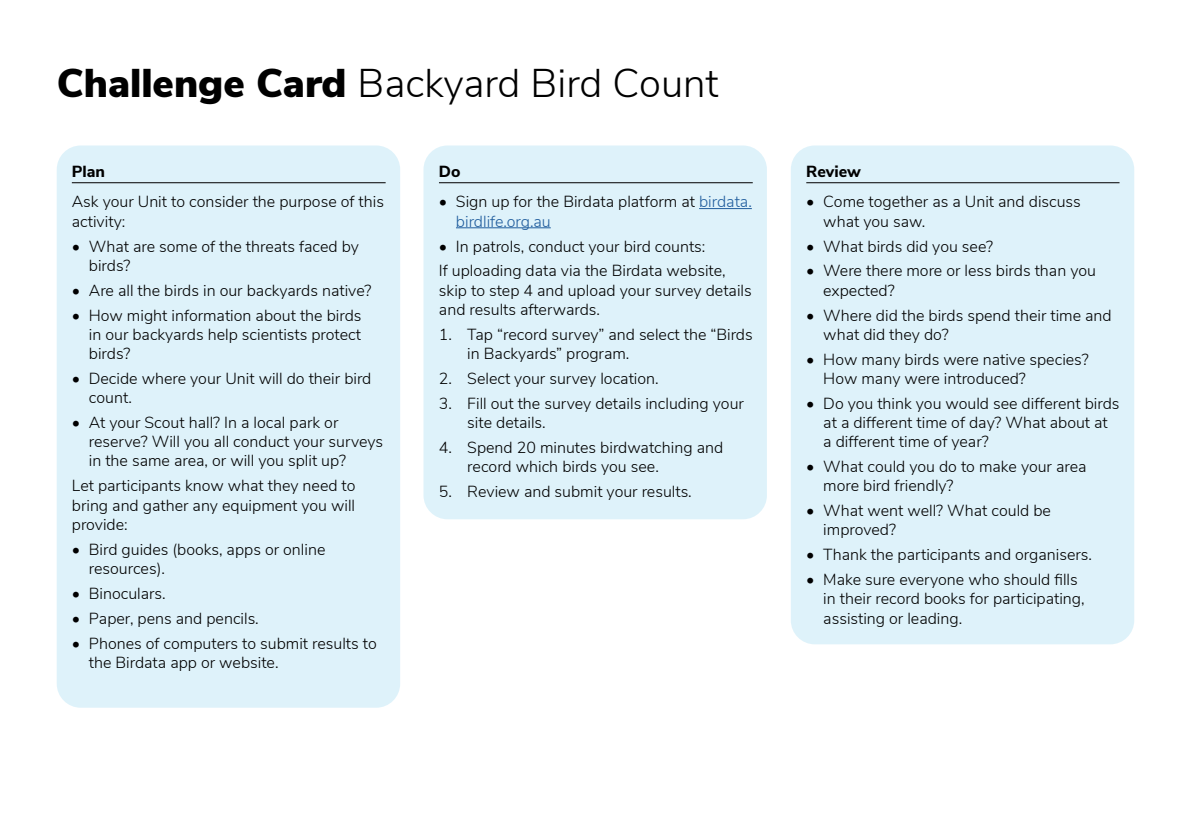
<style>
.page{position:relative;width:1191px;height:840px;background:#fff}
.page>*{position:absolute;margin:0;border:0;box-sizing:border-box;transform-origin:0 0}
.t1{font:300 40px "Nunito Sans";color:#000}
.t2{font:300 16px/19.2px "Nunito Sans";color:#000}
.t3{font:800 16px "Nunito Sans";color:#000}
.s1{font-weight:900}
.s2{color:#215e9e}
</style>
<div class="page">
<div style="left:790px;top:145px;width:344px;height:499px;background:#def2fa;border-radius:24px"></div>
<hr style="left:806px;top:182px;width:313px;height:1px;background:#000">
<div style="left:57px;top:145px;width:343px;height:562px;background:#def2fa;border-radius:24px"></div>
<div style="left:423px;top:145px;width:344px;height:374px;background:#def2fa;border-radius:24px"></div>
<hr style="left:72px;top:182px;width:314px;height:1px;background:#000">
<hr style="left:439px;top:182px;width:313px;height:1px;background:#000">
<hr style="left:699px;top:208px;width:53px;height:1px;background:#215e9e">
<hr style="left:456px;top:227px;width:95px;height:1px;background:#215e9e">
<h1 class="t1" style="left:57px;top:54px;width:663px"><span class="s1">Challenge Card</span> Backyard Bird Count</h1>
<p class="t3" style="left:72px;top:159px;width:35px">Plan</p>
<p class="t2" style="left:72px;top:191px;width:314px">Ask your Unit to consider the purpose of this activity:</p>
<p class="t2" style="left:89px;top:235px;width:272px;text-indent:-17px">• What are some of the threats faced by birds?</p>
<p class="t2" style="left:72px;top:279px;width:301px">• Are all the birds in our backyards native?</p>
<p class="t2" style="left:89px;top:304px;width:274px;text-align:justify;text-indent:-17px">• How might information about the birds in our backyards help scientists protect birds?</p>
<p class="t2" style="left:89px;top:367px;width:284px;text-indent:-17px">• Decide where your Unit will do their bird count.</p>
<p class="t2" style="left:89px;top:411px;width:296px;text-indent:-17px">• At your Scout hall? In a local park or reserve? Will you all conduct your surveys in the same area, or will you split up?</p>
<p class="t2" style="left:72px;top:475px;width:285px;text-align:justify">Let participants know what they need to bring and gather any equipment you will provide:</p>
<p class="t2" style="left:89px;top:538px;width:238px;text-indent:-17px">• Bird guides (books, apps or online resources).</p>
<p class="t2" style="left:72px;top:582px;width:95px">• Binoculars.</p>
<p class="t2" style="left:72px;top:607px;width:188px">• Paper, pens and pencils.</p>
<p class="t2" style="left:89px;top:632px;width:289px;text-indent:-17px">• Phones of computers to submit results to the Birdata app or website.</p>
<p class="t3" style="left:439px;top:159px;width:23px">Do</p>
<p class="t2" style="left:456px;top:191px;width:297px;text-indent:-17px">• Sign up for the Birdata platform at <span class="s2">birdata. birdlife.org.au</span></p>
<p class="t2" style="left:439px;top:232px;width:288px;line-height:24.8px">• In patrols, conduct your bird counts:<br>If uploading data via the Birdata website,</p>
<p class="t2" style="left:439px;top:279px;width:314px">skip to step 4 and upload your survey details and results afterwards.</p>
<p class="t2" style="left:467px;top:323px;width:287px;text-indent:-28px">1. Tap “record survey” and select the “Birds in Backyards” program.</p>
<p class="t2" style="left:439px;top:367px;width:221px">2. Select your survey location.</p>
<p class="t2" style="left:467px;top:392px;width:278px;text-indent:-28px">3. Fill out the survey details including your site details.</p>
<p class="t2" style="left:467px;top:436px;width:257px;text-indent:-28px">4. Spend 20 minutes birdwatching and record which birds you see.</p>
<p class="t2" style="left:439px;top:480px;width:254px">5. Review and submit your results.</p>
<p class="t3" style="left:806px;top:159px;width:56px">Review</p>
<p class="t2" style="left:823px;top:191px;width:259px;text-indent:-17px">• Come together as a Unit and discuss what you saw.</p>
<p class="t2" style="left:806px;top:235px;width:188px">• What birds did you see?</p>
<p class="t2" style="left:823px;top:260px;width:274px;text-indent:-17px">• Were there more or less birds than you expected?</p>
<p class="t2" style="left:823px;top:304px;width:290px;text-indent:-17px">• Where did the birds spend their time and what did they do?</p>
<p class="t2" style="left:823px;top:348px;width:267px;text-indent:-17px">• How many birds were native species?<br>How many were introduced?</p>
<p class="t2" style="left:823px;top:392px;width:298px;text-indent:-17px">• Do you think you would see different birds at a different time of day? What about at a different time of year?</p>
<p class="t2" style="left:823px;top:455px;width:265px;text-indent:-17px">• What could you do to make your area more bird friendly?</p>
<p class="t2" style="left:823px;top:499px;width:229px;text-indent:-17px">• What went well? What could be improved?</p>
<p class="t2" style="left:806px;top:544px;width:287px">• Thank the participants and organisers.</p>
<p class="t2" style="left:823px;top:568px;width:263px;text-indent:-17px">• Make sure everyone who should fills in their record books for participating, assisting or leading.</p>
</div>
